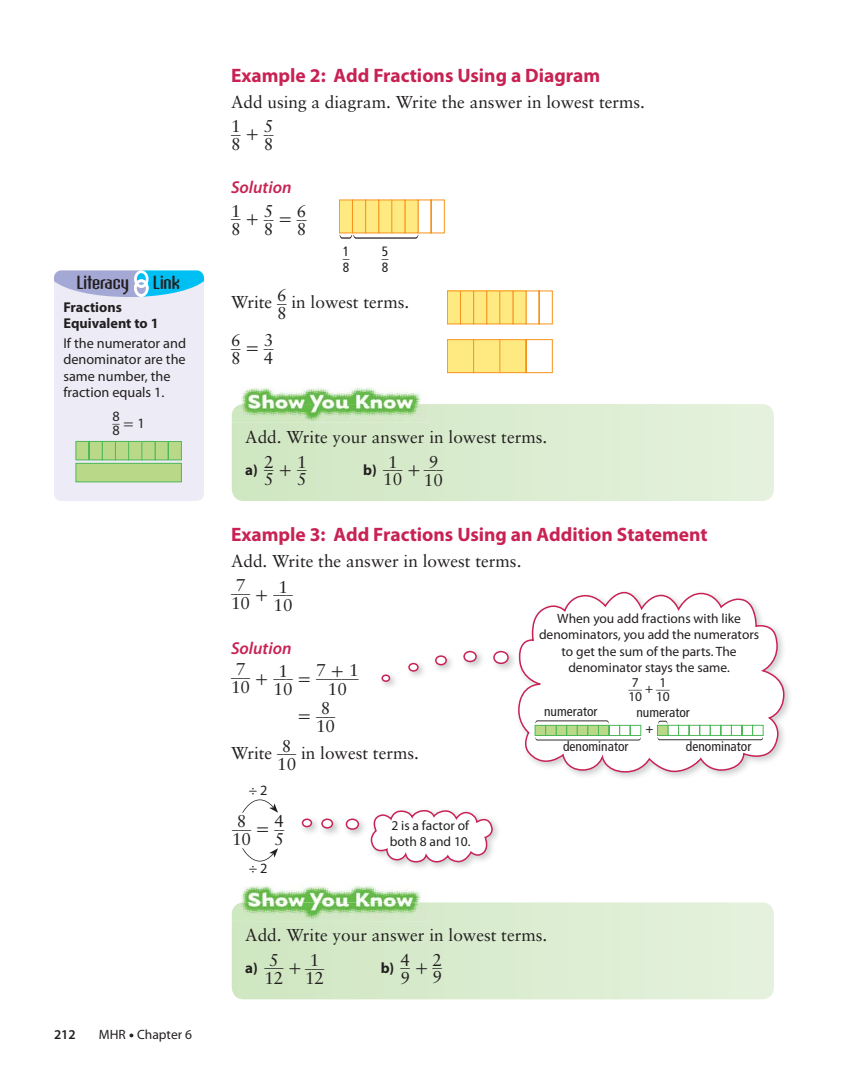
<style>
.page{position:relative;width:864px;height:1080px;background:#fff}
.page>*{position:absolute;margin:0;border:0;box-sizing:border-box;transform-origin:0 0}
.t1{font:700 21.9px "Atomic Sans ICG";letter-spacing:-.015em;color:#231f20}
.t2{font:700 19.5px "Myriad Pro";color:#c82254}
.t3{font:17.25px/26.5px "Sabon";color:#231f20;text-align:center}
.t4{font:italic 600 17.25px "Myriad Pro";color:#c82254}
.t5{font:17.25px "Uni Math";color:#231f20}
.t6{font:700 15px "Myriad Pro";color:#231f20}
.t7{font:14.7px "Uni Math";color:#231f20;scale:.87 1}
.t8{font:14.7px "Uni Math";color:#231f20;scale:.65 1}
.t9{font:14.7px "Uni Math";color:#231f20;scale:1.16 1}
.t10{font:14.25px/16.5px "Myriad Pro";color:#231f20}
.t11{font:700 14.25px/16.5px "Myriad Pro";color:#231f20}
.t12{font:14.25px "Uni Math";color:#231f20}
.t13{font:13.5px/16.5px "Myriad Pro";color:#231f20;text-align:center}
.t14{font:condensed 13.5px/16.2px "Frutiger";color:#231f20}
.t15{font:600 13.5px "Myriad Pro";color:#231f20}
.t16{font:12.15px "Uni Math";color:#231f20;scale:.6 1}
.t17{font:11.55px "Uni Math";color:#231f20;scale:.8 1}
.s1{font-family:"Myriad Pro";font-size:14.25px}
.s2{font-family:"Myriad Pro"}
.s3{font-weight:900}
.s4{font-family:"Sabon";font-size:17.25px}
.s5{font-size:17.25px}
.s6{font-family:"Myriad Pro";font-weight:700;font-size:15px}
.s7{font-family:"Myriad Pro";font-size:13.5px}
.s8{font-family:"Sabon"}
</style>
<div class="page">
<div style="left:339px;top:200px;width:14px;height:33px;border:1px solid #f7931d"></div>
<svg style="left:340px;top:199px;width:105px;height:40px"></svg>
<div style="left:447px;top:291px;width:13px;height:33px;background:#ffea82"></div>
<div style="left:447px;top:291px;width:14px;height:33px;border:1px solid #f7931d"></div>
<svg style="left:460px;top:290px;width:93px;height:35px"></svg>
<div style="left:513px;top:291px;width:13px;height:33px;background:#ffea82"></div>
<div style="left:513px;top:291px;width:13px;height:33px;border:1px solid #f7931d"></div>
<div style="left:500px;top:291px;width:13px;height:33px;background:#ffea82"></div>
<div style="left:499px;top:291px;width:14px;height:33px;border:1px solid #f7931d"></div>
<div style="left:447px;top:340px;width:27px;height:33px;background:#ffea82"></div>
<div style="left:447px;top:339px;width:27px;height:34px;border:1px solid #f7931d"></div>
<div style="left:474px;top:340px;width:26px;height:33px;background:#ffea82"></div>
<div style="left:473px;top:339px;width:27px;height:34px;border:1px solid #f7931d"></div>
<svg style="left:499px;top:339px;width:54px;height:34px"></svg>
<svg style="left:232px;top:404px;width:542px;height:97px;background:#daecd0"></svg>
<img style="left:231px;top:387px;width:190px;height:36px">
<img style="left:232px;top:404px;width:196px;height:19px">
<div style="left:54px;top:273px;width:150px;height:228px;background:#edebf5;border-radius:8px"></div>
<div style="left:76px;top:463px;width:105px;height:19px;background:#b9d989"></div>
<div style="left:76px;top:463px;width:106px;height:19px;border:1px solid #4db857"></div>
<div style="left:115px;top:441px;width:14px;height:19px;background:#b9d989"></div>
<div style="left:115px;top:441px;width:14px;height:19px;border:1px solid #4db857"></div>
<div style="left:102px;top:441px;width:13px;height:19px;background:#b9d989"></div>
<div style="left:102px;top:441px;width:14px;height:19px;border:1px solid #4db857"></div>
<svg style="left:75px;top:441px;width:28px;height:20px"></svg>
<svg style="left:154px;top:441px;width:28px;height:20px"></svg>
<div style="left:129px;top:441px;width:13px;height:19px;background:#b9d989"></div>
<div style="left:128px;top:441px;width:14px;height:19px;border:1px solid #4db857"></div>
<div style="left:142px;top:441px;width:13px;height:19px;background:#b9d989"></div>
<div style="left:141px;top:441px;width:14px;height:19px;border:1px solid #4db857"></div>
<svg style="left:54px;top:270px;width:150px;height:27px"></svg>
<div style="left:137px;top:281px;width:9px;height:5px;background:#88b2df;border-radius:50%"></div>
<div style="left:135px;top:279px;width:12px;height:9px;border:3px solid #fff;border-radius:50%"></div>
<svg style="left:232px;top:902px;width:542px;height:97px;background:#daecd0"></svg>
<img style="left:231px;top:885px;width:190px;height:36px">
<img style="left:232px;top:902px;width:196px;height:19px">
<img style="left:465px;top:650px;width:17px;height:17px">
<svg style="left:463px;top:651px;width:14px;height:11px"></svg>
<img style="left:436px;top:657px;width:16px;height:14px">
<svg style="left:435px;top:655px;width:12px;height:10px"></svg>
<img style="left:410px;top:662px;width:14px;height:15px">
<svg style="left:408px;top:663px;width:11px;height:9px"></svg>
<img style="left:495px;top:650px;width:19px;height:20px">
<svg style="left:493px;top:651px;width:16px;height:13px"></svg>
<svg style="left:518px;top:592px;width:267px;height:181px"></svg>
<svg style="left:657px;top:721px;width:107px;height:19px"></svg>
<svg style="left:534px;top:720px;width:108px;height:20px"></svg>
<img style="left:345px;top:818px;width:19px;height:17px">
<svg style="left:346px;top:819px;width:13px;height:11px"></svg>
<img style="left:301px;top:818px;width:38px;height:16px">
<svg style="left:319px;top:818px;width:14px;height:17px"></svg>
<svg style="left:302px;top:819px;width:10px;height:8px"></svg>
<svg style="left:369px;top:810px;width:127px;height:53px"></svg>
<svg style="left:242px;top:799px;width:36px;height:14px"></svg>
<svg style="left:242px;top:848px;width:36px;height:14px"></svg>
<img style="left:383px;top:675px;width:12px;height:12px">
<svg style="left:381px;top:674px;width:9px;height:8px"></svg>
<p class="t1" style="left:77px;top:276px;width:105px">Literacy Link</p>
<p class="t11" style="left:63px;top:300px;width:97px">Fractions<br>Equivalent to 1</p>
<p class="t10" style="left:63px;top:336px;width:124px">If the numerator and denominator are the same number, the fraction equals 1.</p>
<p class="t16" style="left:113px;top:414px;width:14px">_ _<span class="s1">8</span></p>
<p class="t10" style="left:113px;top:424px;width:9px">8</p>
<p class="t12" style="left:123px;top:418px;width:23px">= <span class="s2">1</span></p>
<p class="t15" style="left:54px;top:1030px;width:23px">212</p>
<p class="t13" style="left:99px;top:1028px;width:95px">MHR <span class="s3">•</span> Chapter 6</p>
<p class="t2" style="left:231px;top:68px;width:371px">Example 2: Add Fractions Using a Diagram</p>
<p class="t3" style="left:231px;top:90px;width:416px">Add using a diagram. Write the answer in lowest terms.</p>
<p class="t8" style="left:231px;top:123px;width:67px"><span class="s4">1</span>__ <span class="s5">+</span> <span class="s4">5</span>__</p>
<p class="t3" style="left:231px;top:132px;width:11px">8</p>
<p class="t3" style="left:264px;top:132px;width:11px">8</p>
<p class="t4" style="left:231px;top:181px;width:62px">Solution</p>
<p class="t8" style="left:231px;top:208px;width:118px"><span class="s4">1</span>__ <span class="s5">+</span> <span class="s4">5</span>__ <span class="s5">=</span> _ _<span class="s4">6</span></p>
<p class="t3" style="left:231px;top:217px;width:11px">8</p>
<p class="t3" style="left:264px;top:217px;width:11px">8</p>
<p class="t3" style="left:297px;top:217px;width:11px">8</p>
<p class="t14" style="left:343px;top:244px;width:8px">1<br>8</p>
<p class="t14" style="left:382px;top:244px;width:8px">5<br>8</p>
<p class="t14" style="left:382px;top:246px;width:8px">_</p>
<p class="t3" style="left:231px;top:290px;width:180px">Write <sup>__</sup>6 in lowest terms.</p>
<p class="t3" style="left:277px;top:301px;width:11px">8</p>
<p class="t8" style="left:231px;top:337px;width:67px"><span class="s4">6</span>__ <span class="s5">=</span> <span class="s4">3</span>__</p>
<p class="t3" style="left:231px;top:346px;width:11px">8</p>
<p class="t3" style="left:264px;top:346px;width:11px">4</p>
<p class="t14" style="left:343px;top:246px;width:8px">_</p>
<p class="t3" style="left:245px;top:425px;width:304px">Add. Write your answer in lowest terms.</p>
<p class="t6" style="left:245px;top:464px;width:30px">a) <sup>2</sup><sup>__</sup></p>
<p class="t3" style="left:264px;top:467px;width:11px">5</p>
<p class="t7" style="left:363px;top:459px;width:93px"><span class="s6">b)</span> ___<span class="s4">1</span> <span class="s5">+</span> ___<span class="s4">9</span></p>
<p class="t3" style="left:383px;top:468px;width:21px">10</p>
<p class="t3" style="left:424px;top:468px;width:21px">10</p>
<p class="t8" style="left:278px;top:459px;width:45px"><span class="s5">+</span> <span class="s4">1</span>__</p>
<p class="t3" style="left:297px;top:467px;width:11px">5</p>
<p class="t2" style="left:231px;top:527px;width:478px">Example 3: Add Fractions Using an Addition Statement</p>
<p class="t3" style="left:231px;top:549px;width:292px">Add. Write the answer in lowest terms.</p>
<p class="t7" style="left:231px;top:583px;width:72px">___<sup>7</sup> <span class="s5">+</span> ___<span class="s4">1</span></p>
<p class="t3" style="left:231px;top:591px;width:21px">10</p>
<p class="t3" style="left:274px;top:593px;width:21px">10</p>
<p class="t4" style="left:231px;top:641px;width:62px">Solution</p>
<p class="t7" style="left:231px;top:667px;width:72px">___<sup>7</sup> <span class="s5">+</span> ___<span class="s4">1</span></p>
<p class="t3" style="left:231px;top:675px;width:21px">10</p>
<p class="t3" style="left:274px;top:677px;width:21px">10</p>
<p class="t13" style="left:539px;top:611px;width:222px">When you add fractions with like denominators, you add the numerators to get the sum of the parts. The denominator stays the same.</p>
<p class="t17" style="left:628px;top:680px;width:53px">___<span class="s7">7 +</span> ___<span class="s7">1</span></p>
<p class="t13" style="left:628px;top:689px;width:15px">10</p>
<p class="t13" style="left:656px;top:689px;width:15px">10</p>
<p class="t5" style="left:331px;top:663px;width:30px">+ <span class="s8">1</span></p>
<p class="t3" style="left:328px;top:677px;width:21px">10</p>
<p class="t7" style="left:297px;top:705px;width:45px"><span class="s5">=</span> ___<span class="s4">8</span></p>
<p class="t3" style="left:231px;top:714px;width:189px">10<br>Write <sup>___</sup>8 in lowest terms.</p>
<p class="t3" style="left:277px;top:752px;width:21px">10</p>
<p class="t9" style="left:316px;top:668px;width:38px"><sup>7</sup> _____</p>
<p class="t5" style="left:298px;top:671px;width:15px">=</p>
<p class="t14" style="left:544px;top:705px;width:55px">numerator</p>
<p class="t14" style="left:645px;top:705px;width:46px;text-indent:-9px">numerator +</p>
<p class="t14" style="left:686px;top:739px;width:67px">denominator</p>
<p class="t14" style="left:563px;top:740px;width:67px">denominator</p>
<p class="t10" style="left:249px;top:784px;width:20px">÷ 2</p>
<p class="t7" style="left:232px;top:818px;width:61px">___<span class="s4">8</span> <span class="s5">=</span> _ _<span class="s4">4</span></p>
<p class="t3" style="left:232px;top:827px;width:21px">10</p>
<p class="t3" style="left:275px;top:827px;width:11px">5</p>
<p class="t10" style="left:249px;top:862px;width:20px">÷ 2</p>
<p class="t13" style="left:390px;top:818px;width:82px;text-align:left">2 is a factor of both 8 and 10.</p>
<p class="t3" style="left:245px;top:924px;width:304px">Add. Write your answer in lowest terms.</p>
<p class="t7" style="left:245px;top:957px;width:92px"><span class="s6">a)</span> ___<span class="s4">5</span> <span class="s5">+</span> ___<span class="s4">1</span></p>
<p class="t3" style="left:264px;top:966px;width:21px">12</p>
<p class="t3" style="left:305px;top:966px;width:21px">12</p>
<p class="t8" style="left:415px;top:957px;width:43px"><span class="s5">+</span> <span class="s4">2</span>__</p>
<p class="t3" style="left:432px;top:966px;width:11px">9</p>
<p class="t6" style="left:381px;top:962px;width:31px">b) <sup>4</sup><sup>__</sup></p>
<p class="t3" style="left:400px;top:966px;width:11px">9</p>
</div>
